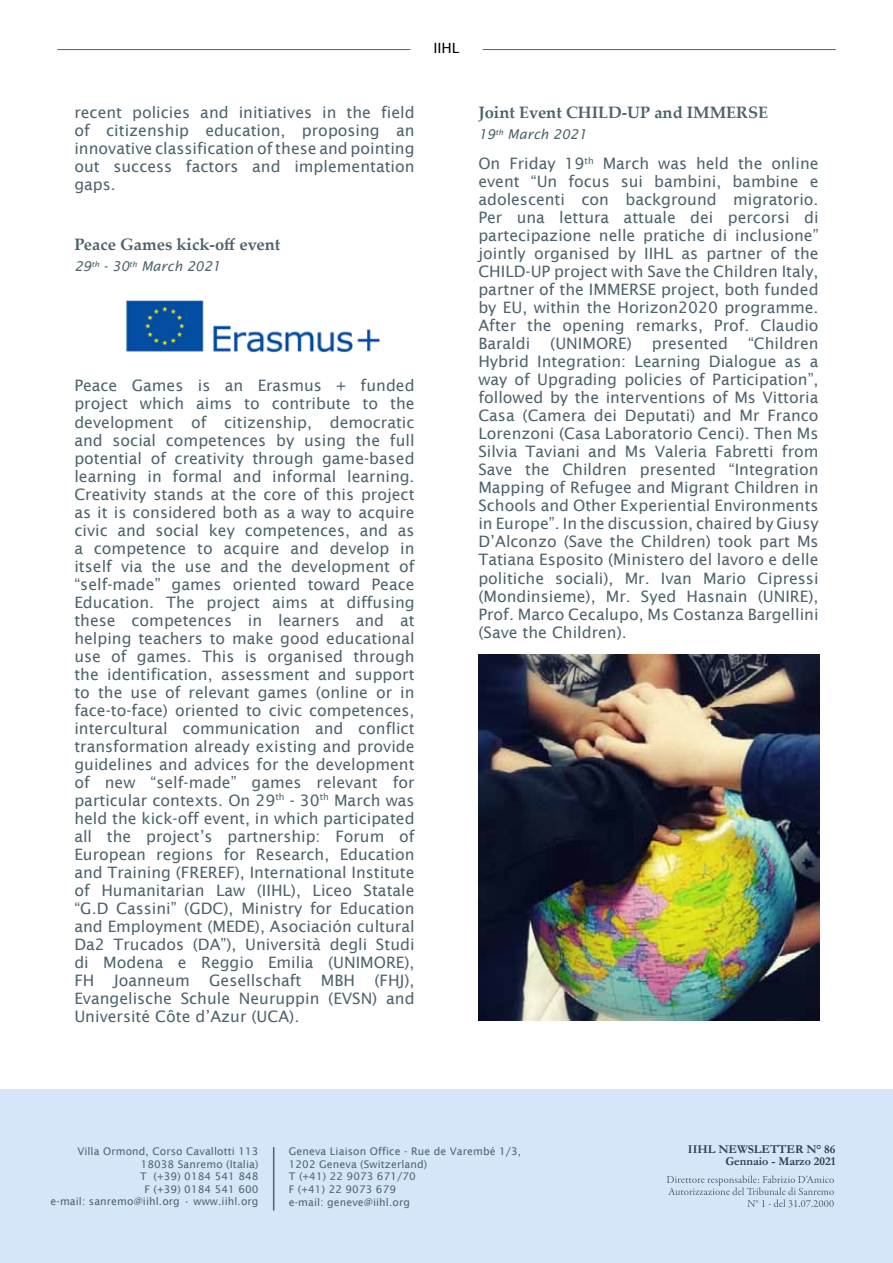
<style>
.page{position:relative;width:893px;height:1263px;background:#fff}
.page>*{position:absolute;margin:0;border:0;box-sizing:border-box;transform-origin:0 0}
.t1{font:700 16.5px "Palatino Linotype";color:#4e636d}
.t2{font:15.75px/18px "Lucida Sans";color:#4e636d;text-align:justify}
.t3{font:14.1px "Lucida Sans";color:#000}
.t4{font:italic 13.5px "Lucida Sans";color:#4e636d}
.t5{font:700 12px/12px "Garamond";color:#2e3b50;text-align:right}
.t6{font:10.5px/12.6px "Lucida Sans";letter-spacing:.01em;color:#4e636d;text-align:right}
</style>
<div class="page">
<div style="left:0;top:1089px;width:893px;height:174px;background:#d4e6f7"></div>
<svg style="left:667px;top:1175px;width:167px;height:32px"></svg>
<hr style="left:273px;top:1147px;width:1px;height:63px;background:#4e636d">
<img style="left:126px;top:300px;width:255px;height:53px">
<img style="left:478px;top:655px;width:342px;height:365px">
<hr style="left:483px;top:49px;width:353px;height:1px;background:#4e636d">
<hr style="left:57px;top:49px;width:353px;height:1px;background:#4e636d">
<p class="t3" style="left:433px;top:40px;width:28px">IIHL</p>
<p class="t2" style="left:74px;top:104px;width:342px">recent policies and initiatives in the field of citizenship education, proposing an innovative classification of these and pointing out success factors and implementation gaps.</p>
<p class="t1" style="left:74px;top:233px;width:207px">Peace Games kick-off event</p>
<p class="t4" style="left:74px;top:259px;width:148px">29<sup>th</sup> - 30<sup>th</sup> March 2021</p>
<p class="t2" style="left:74px;top:377px;width:342px">Peace Games is an Erasmus + funded project which aims to contribute to the development of citizenship, democratic and social competences by using the full potential of creativity through game-based learning in formal and informal learning.<br>Creativity stands at the core of this project as it is considered both as a way to acquire civic and social key competences, and as a competence to acquire and develop in itself via the use and the development of “self-made” games oriented toward Peace Education. The project aims at diffusing these competences in learners and at helping teachers to make good educational use of games. This is organised through the identification, assessment and support to the use of relevant games (online or in face-to-face) oriented to civic competences, intercultural communication and conflict transformation already existing and provide guidelines and advices for the development of new “self-made” games relevant for particular contexts. On 29<sup>th</sup> - 30<sup>th</sup> March was held the kick-off event, in which participated all the project’s partnership: Forum of European regions for Research, Education and Training (FREREF), International Institute of Humanitarian Law (IIHL), Liceo Statale “G.D Cassini” (GDC), Ministry for Education and Employment (MEDE), Asociación cultural Da2 Trucados (DA”), Università degli Studi di Modena e Reggio Emilia (UNIMORE), FH Joanneum Gesellschaft MBH (FHJ), Evangelische Schule Neuruppin (EVSN) and Université Côte d’Azur (UCA).</p>
<p class="t1" style="left:478px;top:101px;width:291px">Joint Event CHILD-UP and IMMERSE</p>
<p class="t4" style="left:478px;top:127px;width:110px">19<sup>th</sup> March 2021</p>
<p class="t2" style="left:478px;top:155px;width:342px">On Friday 19<sup>th</sup> March was held the online event “Un focus sui bambini, bambine e adolescenti con background migratorio.<br>Per una lettura attuale dei percorsi di partecipazione nelle pratiche di inclusione” jointly organised by IIHL as partner of the CHILD-UP project with Save the Children Italy, partner of the IMMERSE project, both funded by EU, within the Horizon2020 programme.<br>After the opening remarks, Prof. Claudio Baraldi</p>
<p class="t2" style="left:478px;top:335px;width:342px;text-indent:270px">“Children Hybrid Integration: Learning Dialogue as a way of Upgrading policies of Participation”, followed by the interventions of Ms Vittoria Casa (Camera dei Deputati) and Mr Franco Lorenzoni (Casa Laboratorio Cenci). Then Ms Silvia Taviani and Ms Valeria Fabretti from Save the Children presented “Integration Mapping of Refugee and Migrant Children in Schools and Other Experiential Environments in Europe”. In the discussion, chaired by Giusy D’Alconzo (Save the Children) took part Ms Tatiana Esposito (Ministero del lavoro e delle politiche sociali), Mr. Ivan Mario Cipressi (Mondinsieme), Mr. Syed Hasnain (UNIRE), Prof. Marco Cecalupo, Ms Costanza Bargellini (Save the Children).</p>
<p class="t2" style="left:550px;top:335px;width:83px">(UNIMORE)</p>
<p class="t2" style="left:652px;top:335px;width:78px">presented</p>
<p class="t6" style="left:51px;top:1145px;width:209px">Villa Ormond, Corso Cavallotti 113<br>18038 Sanremo (Italia)<br>T (+39) 0184 541 848<br>F (+39) 0184 541 600<br>e-mail: sanremo@iihl.org • www.iihl.org</p>
<p class="t6" style="left:289px;top:1145px;width:234px;text-align:left">Geneva Liaison Office - Rue de Varembé 1/3,<br>1202 Geneva (Switzerland)<br>T (+41) 22 9073 671/70<br>F (+41) 22 9073 679<br>e-mail: geneve@iihl.org</p>
<p class="t5" style="left:688px;top:1143px;width:149px">IIHL NEWSLETTER N° 86<br>Gennaio - Marzo 2021</p>
</div>
